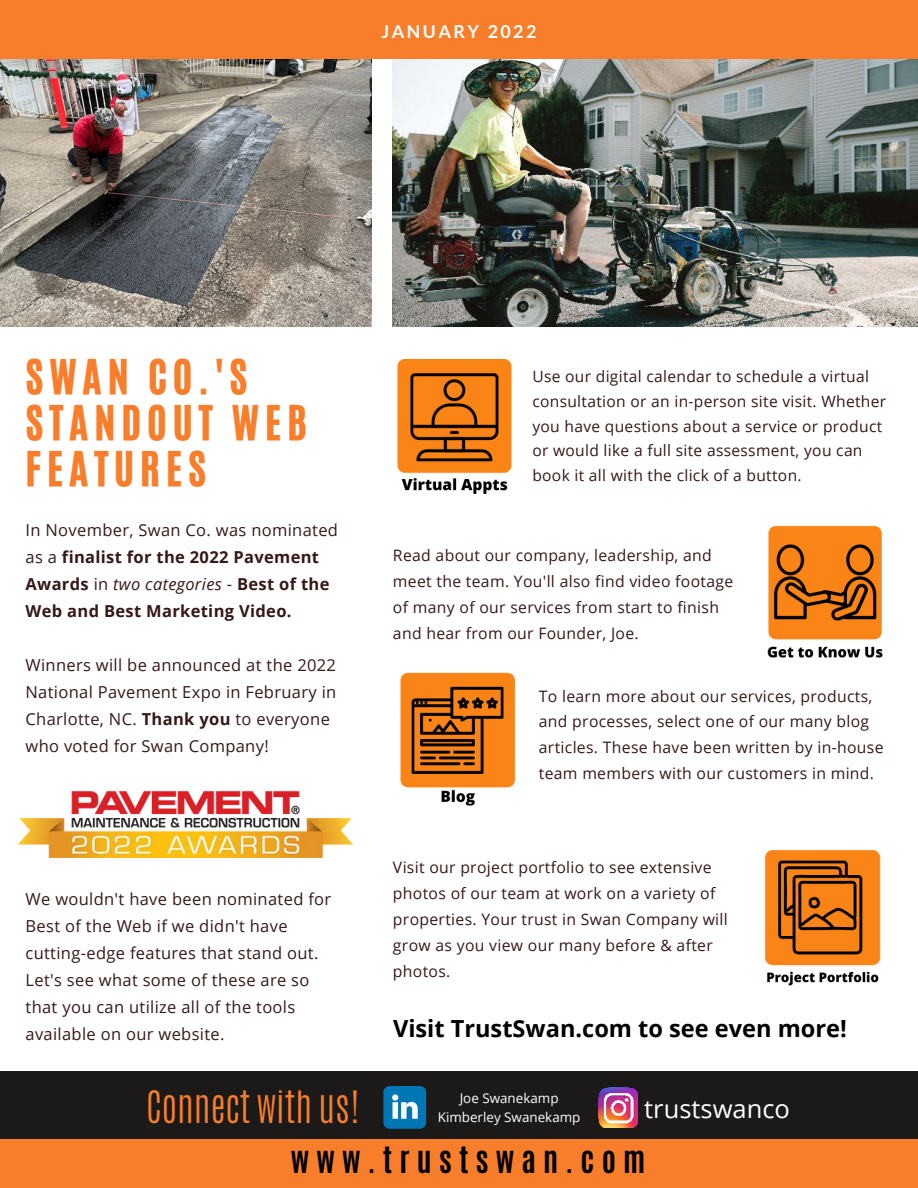
<style>
.page{position:relative;width:918px;height:1188px;background:#fff}
.page>*{position:absolute;margin:0;border:0;box-sizing:border-box;transform-origin:0 0}
.t1{font:40.2px/46px "CA Generated";letter-spacing:.15em;color:#f87e2c}
.t2{font:300 37.2px "Antonio";color:#f87e2c}
.t3{font:700 30.15px "Antonio";letter-spacing:.24em;color:#000}
.t4{font:25.5px "Open Sans";color:#fff}
.t5{font:700 23.55px "Open Sans";color:#000}
.t6{font:700 17.85px "Lato";letter-spacing:.14em;color:#fff}
.t7{font:16.5px/27px "Open Sans";letter-spacing:.02em;color:#361817}
.t8{font:700 16.5px/27px "Open Sans";letter-spacing:.02em;color:#361817}
.t9{font:15.75px/25.8px "Open Sans";letter-spacing:.02em;color:#361817}
.t10{font:15.6px/24.8px "Open Sans";letter-spacing:.02em;color:#361817}
.t11{font:13.35px/18.6px "Open Sans";color:#fff;text-align:center}
.s1{font-weight:400}
.s2{font-weight:400;font-style:italic}
.s3{font-weight:700}
</style>
<div class="page">
<div style="left:0;top:1072px;width:918px;height:77px;background:#1b1a19"></div>
<div style="left:0;top:0;width:918px;height:59px;background:#f87e2c"></div>
<div style="left:0;top:1139px;width:918px;height:49px;background:#f87e2c"></div>
<img style="left:598px;top:1088px;width:40px;height:39px">
<svg style="left:383px;top:1086px;width:43px;height:43px;background:#2d8bbc"></svg>
<img style="left:393px;top:60px;width:525px;height:266px">
<img style="left:0;top:60px;width:372px;height:266px">
<img style="left:19px;top:790px;width:334px;height:67px">
<img style="left:400px;top:672px;width:115px;height:134px">
<img style="left:397px;top:359px;width:115px;height:135px">
<img style="left:767px;top:525px;width:116px;height:133px">
<img style="left:764px;top:850px;width:117px;height:136px">
<p class="t6" style="left:382px;top:21px;width:156px">JANUARY 2022</p>
<h1 class="t1" style="left:26px;top:354px;width:283px">SWAN CO.'S<br>STANDOUT WEB<br>FEATURES</h1>
<p class="t8" style="left:26px;top:516px;width:314px"><span class="s1">In November, Swan Co. was nominated as a</span> finalist for the 2022 Pavement Awards <span class="s1">in</span> <span class="s2">two categories</span> <span class="s1">-</span> Best of the Web and Best Marketing Video.</p>
<p class="t7" style="left:26px;top:651px;width:312px">Winners will be announced at the 2022<br>National Pavement Expo in February in Charlotte, NC. <span class="s3">Thank you</span> to everyone who voted for Swan Company!</p>
<p class="t7" style="left:26px;top:885px;width:307px">We wouldn't have been nominated for Best of the Web if we didn't have cutting-edge features that stand out.<br>Let's see what some of these are so that you can utilize all of the tools available on our website.</p>
<p class="t10" style="left:532px;top:364px;width:355px">Use our digital calendar to schedule a virtual consultation or an in-person site visit. Whether you have questions about a service or product or would like a full site assessment, you can book it all with the click of a button.</p>
<p class="t9" style="left:393px;top:542px;width:342px">Read about our company, leadership, and meet the team. You'll also find video footage of many of our services from start to finish and hear from our Founder, Joe.</p>
<p class="t9" style="left:539px;top:683px;width:346px">To learn more about our services, products, and processes, select one of our many blog articles. These have been written by in-house team members with our customers in mind.</p>
<p class="t9" style="left:393px;top:854px;width:336px">Visit our project portfolio to see extensive photos of our team at work on a variety of properties. Your trust in Swan Company will grow as you view our many before &amp; after photos.</p>
<h3 class="t5" style="left:393px;top:1012px;width:455px">Visit TrustSwan.com to see even more!</h3>
<h2 class="t2" style="left:146px;top:1081px;width:215px">Connect with us!</h2>
<h3 class="t3" style="left:291px;top:1137px;width:356px">WWW.TRUSTSWAN.COM</h3>
<p class="t11" style="left:438px;top:1089px;width:144px">Joe Swanekamp<br>Kimberley Swanekamp</p>
<h3 class="t4" style="left:644px;top:1091px;width:147px">trustswanco</h3>
</div>
